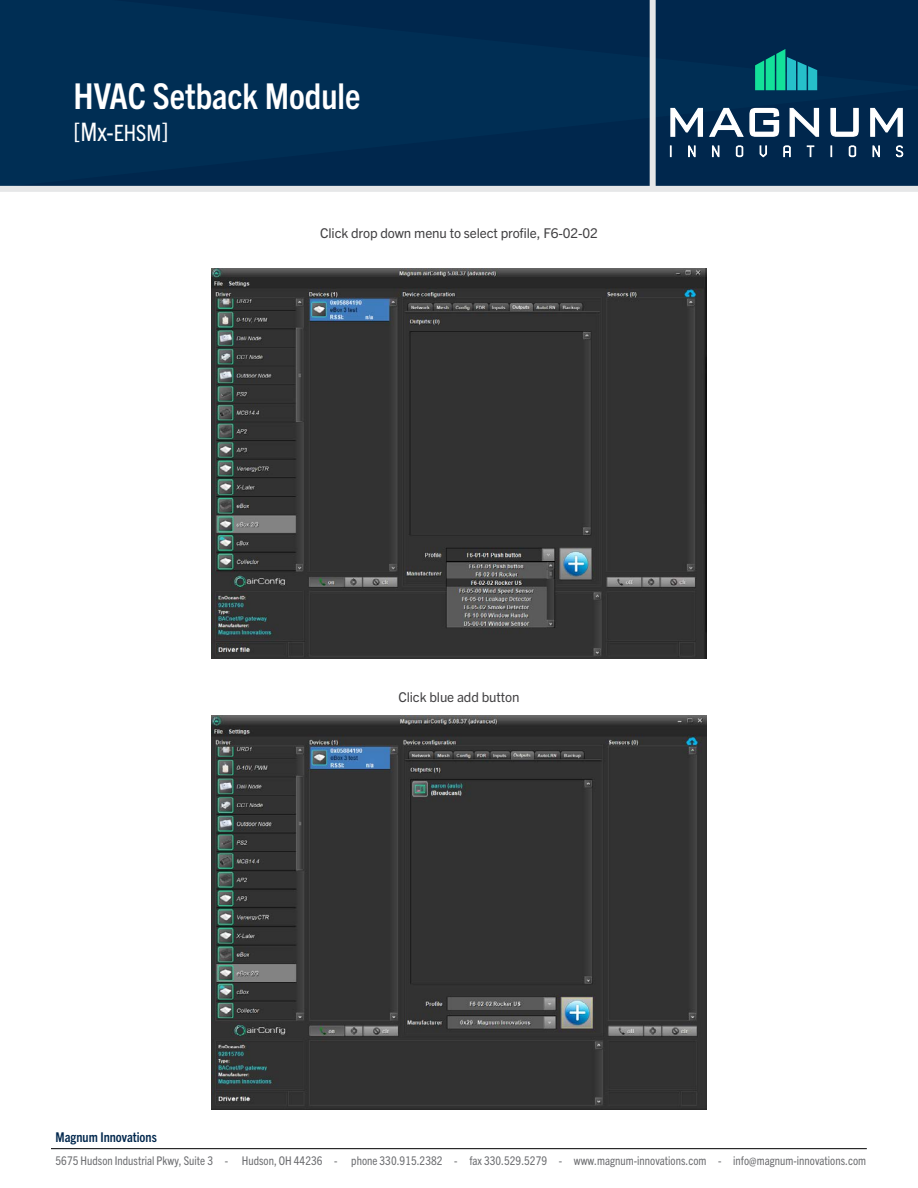
<style>
.page{position:relative;width:918px;height:1188px;background:#fff}
.page>*{position:absolute;margin:0;border:0;box-sizing:border-box;transform-origin:0 0}
.t1{font:700 condensed 35.7px "Trade Gothic Next LT Pro";color:#fff}
.t2{font:condensed 25.5px "Trade Gothic Next LT Pro";color:#fff}
.t3{font:13.5px "Trade Gothic Next LT Pro";letter-spacing:-.01em;color:#414042}
.t4{font:700 condensed 13.5px "Trade Gothic Next LT Pro";color:#00274d}
.t5{font:condensed 12px "Trade Gothic Next LT Pro";letter-spacing:.005em;color:#6d6e71}
.s1{font-size:22.5px}
</style>
<div class="page">
<hr style="left:51px;top:1148px;width:816px;height:1px;background:#000">
<div style="left:0;top:0;width:918px;height:186px;background:#002e54"></div>
<div style="left:650px;top:0;width:6px;height:190px;background:#e6e7e8"></div>
<div style="left:0;top:186px;width:918px;height:6px;background:#e6e7e8"></div>
<svg style="left:670px;top:105px;width:234px;height:33px"></svg>
<svg style="left:670px;top:145px;width:233px;height:12px;background:#2c4c6c"></svg>
<svg style="left:755px;top:49px;width:62px;height:41px;background:#11948b"></svg>
<img style="left:212px;top:268px;width:494px;height:390px">
<img style="left:212px;top:715px;width:494px;height:394px">
<h1 class="t1" style="left:74px;top:72px;width:289px">HVAC Setback Module</h1>
<h2 class="t2" style="left:74px;top:114px;width:96px">[Mx-<span class="s1">EHSM</span>]</h2>
<p class="t3" style="left:320px;top:224px;width:279px">Click drop down menu to select profile, F6-02-02</p>
<p class="t3" style="left:398px;top:688px;width:123px">Click blue add button</p>
<p class="t4" style="left:56px;top:1128px;width:103px">Magnum Innovations</p>
<p class="t5" style="left:56px;top:1152px;width:812px">5675 Hudson Industrial Pkwy, Suite 3 - Hudson, OH 44236 - phone 330.915.2382 - fax 330.529.5279 - www.magnum-innovations.com - info@magnum-innovations.com</p>
</div>
